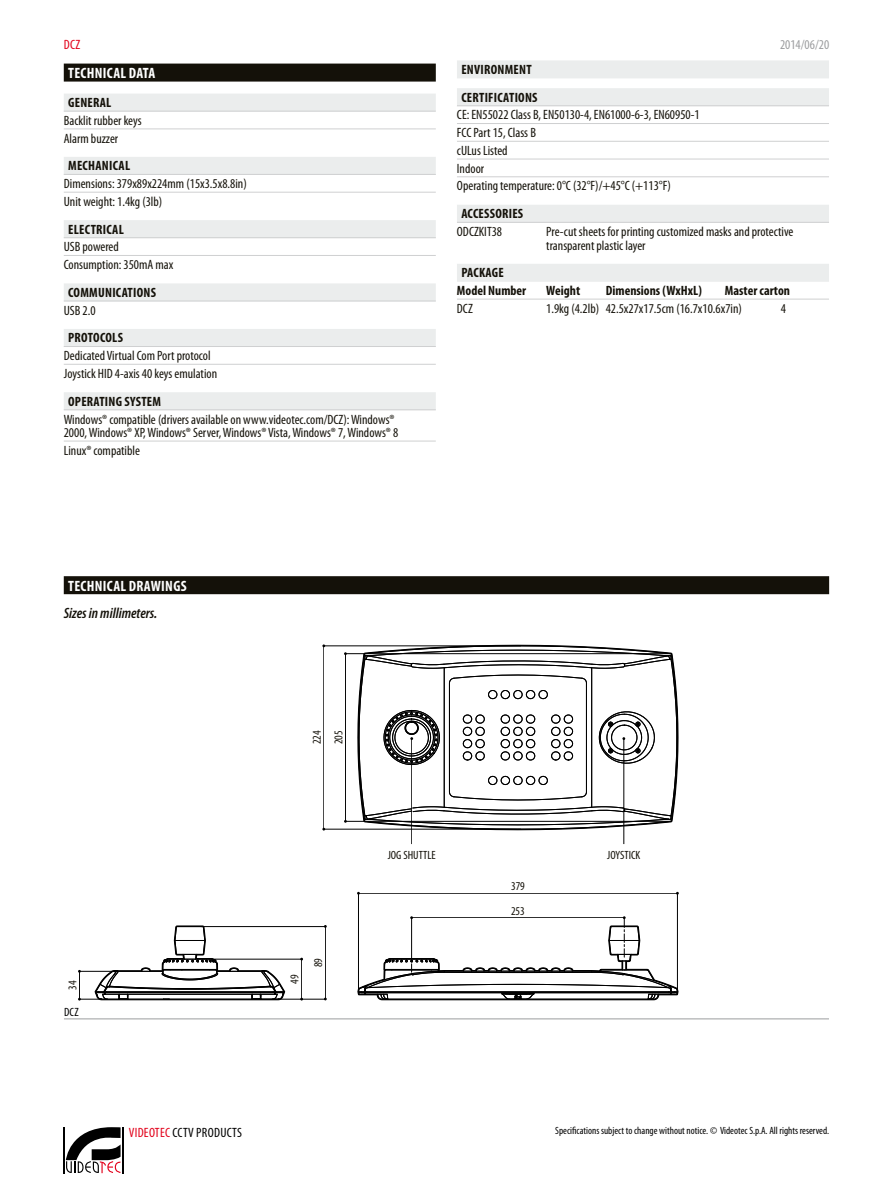
<style>
.page{position:relative;width:893px;height:1191px;background:#fff}
.page>*{position:absolute;margin:0;border:0;box-sizing:border-box;transform-origin:0 0}
.t1{font:700 condensed 15px "Myriad Pro";letter-spacing:.02em;color:#fff}
.t2{font:italic 600 condensed 15px "Myriad Pro";color:#141109}
.t3{font:condensed 13.5px/17.7px "Myriad Pro";color:#141109}
.t4{font:700 condensed 13.5px/27.8px "Myriad Pro";letter-spacing:.02em;color:#141109}
.t5{font:700 condensed 13.5px/17.7px "Myriad Pro";color:#141109}
.t6{font:condensed 13.5px "Myriad Pro";letter-spacing:.02em;color:#000}
.t7{font:condensed 13.5px "Myriad Pro";color:#9c9d9f}
.t8{font:condensed 13.5px "Myriad Pro";color:#e2001a}
.t9{font:condensed 12px/24.5px "Myriad Pro";color:#141109}
.t10{font:condensed 12px "Myriad Pro";color:#000}
.t11{font:condensed 10.5px "Myriad Pro";color:#000}
.s1{color:#e2001a}
</style>
<div class="page">
<hr style="left:64px;top:1127px;width:1px;height:46px;background:#000">
<hr style="left:122px;top:1127px;width:1px;height:46px;background:#000">
<svg style="left:66px;top:1127px;width:55px;height:46px"></svg>
<div style="left:64px;top:64px;width:372px;height:18px;background:#141109"></div>
<div style="left:64px;top:94px;width:372px;height:18px;background:#ebeded"></div>
<hr style="left:64px;top:111px;width:372px;height:1px;background:#cfd0d1">
<hr style="left:64px;top:129px;width:372px;height:1px;background:#cfd0d1">
<div style="left:64px;top:157px;width:372px;height:18px;background:#ebeded"></div>
<hr style="left:64px;top:174px;width:372px;height:1px;background:#cfd0d1">
<hr style="left:64px;top:192px;width:372px;height:1px;background:#cfd0d1">
<div style="left:64px;top:220px;width:372px;height:18px;background:#ebeded"></div>
<hr style="left:64px;top:237px;width:372px;height:1px;background:#cfd0d1">
<hr style="left:64px;top:255px;width:372px;height:1px;background:#cfd0d1">
<div style="left:64px;top:283px;width:372px;height:18px;background:#ebeded"></div>
<hr style="left:64px;top:301px;width:372px;height:1px;background:#cfd0d1">
<div style="left:64px;top:329px;width:372px;height:18px;background:#ebeded"></div>
<hr style="left:64px;top:346px;width:372px;height:1px;background:#cfd0d1">
<hr style="left:64px;top:364px;width:372px;height:1px;background:#cfd0d1">
<div style="left:64px;top:392px;width:372px;height:18px;background:#ebeded"></div>
<hr style="left:64px;top:409px;width:372px;height:1px;background:#cfd0d1">
<hr style="left:64px;top:441px;width:372px;height:1px;background:#cfd0d1">
<div style="left:457px;top:60px;width:372px;height:18px;background:#ebeded"></div>
<div style="left:457px;top:88px;width:372px;height:18px;background:#ebeded"></div>
<hr style="left:457px;top:105px;width:372px;height:1px;background:#cfd0d1">
<hr style="left:457px;top:123px;width:372px;height:1px;background:#cfd0d1">
<hr style="left:457px;top:141px;width:372px;height:1px;background:#cfd0d1">
<hr style="left:457px;top:159px;width:372px;height:1px;background:#cfd0d1">
<hr style="left:457px;top:176px;width:372px;height:1px;background:#cfd0d1">
<div style="left:457px;top:205px;width:372px;height:18px;background:#ebeded"></div>
<hr style="left:457px;top:222px;width:372px;height:1px;background:#cfd0d1">
<div style="left:457px;top:264px;width:372px;height:18px;background:#ebeded"></div>
<hr style="left:457px;top:299px;width:372px;height:1px;background:#cfd0d1">
<div style="left:64px;top:576px;width:765px;height:18px;background:#141109"></div>
<hr style="left:358px;top:893px;width:1px;height:98px;background:#000">
<hr style="left:677px;top:893px;width:1px;height:98px;background:#000">
<hr style="left:358px;top:893px;width:319px;height:1px;background:#000">
<hr style="left:255px;top:999px;width:70px;height:1px;background:#000">
<hr style="left:201px;top:926px;width:124px;height:1px;background:#000">
<hr style="left:325px;top:926px;width:1px;height:73px;background:#000">
<hr style="left:345px;top:653px;width:326px;height:1px;background:#000">
<hr style="left:345px;top:821px;width:326px;height:1px;background:#000">
<hr style="left:345px;top:653px;width:1px;height:168px;background:#000">
<hr style="left:324px;top:645px;width:197px;height:1px;background:#000">
<hr style="left:324px;top:829px;width:197px;height:1px;background:#000">
<hr style="left:324px;top:646px;width:1px;height:183px;background:#000">
<hr style="left:212px;top:959px;width:90px;height:1px;background:#000">
<hr style="left:301px;top:959px;width:1px;height:40px;background:#000">
<svg style="left:78px;top:925px;width:207px;height:75px"></svg>
<hr style="left:624px;top:738px;width:1px;height:106px;background:#000">
<hr style="left:412px;top:738px;width:1px;height:106px;background:#000">
<svg style="left:358px;top:645px;width:320px;height:184px"></svg>
<svg style="left:357px;top:916px;width:322px;height:84px"></svg>
<hr style="left:64px;top:1018px;width:765px;height:1px;background:#9c9d9f">
<p class="t8" style="left:64px;top:37px;width:18px">DCZ</p>
<p class="t7" style="left:780px;top:37px;width:51px">2014/06/20</p>
<p class="t1" style="left:68px;top:64px;width:89px">TECHNICAL DATA</p>
<p class="t4" style="left:68px;top:88px;width:45px">GENERAL</p>
<p class="t3" style="left:64px;top:111px;width:79px">Backlit rubber keys<br>Alarm buzzer</p>
<p class="t4" style="left:68px;top:152px;width:63px">MECHANICAL</p>
<p class="t3" style="left:64px;top:175px;width:184px">Dimensions: 379x89x224mm (15x3.5x8.8in)<br>Unit weight: 1.4kg (3lb)</p>
<p class="t4" style="left:68px;top:215px;width:57px">ELECTRICAL</p>
<p class="t3" style="left:64px;top:238px;width:111px">USB powered<br>Consumption: 350mA max</p>
<p class="t4" style="left:68px;top:278px;width:89px">COMMUNICATIONS</p>
<p class="t3" style="left:64px;top:301px;width:33px">USB 2.0</p>
<p class="t4" style="left:68px;top:324px;width:56px">PROTOCOLS</p>
<p class="t3" style="left:64px;top:347px;width:155px">Dedicated Virtual Com Port protocol<br>Joystick HID 4-axis 40 keys emulation</p>
<p class="t4" style="left:68px;top:387px;width:95px">OPERATING SYSTEM</p>
<p class="t3" style="left:64px;top:412px;width:336px;line-height:13.5px">Windows® compatible (drivers available on www.videotec.com/DCZ): Windows®<br>2000, Windows® XP, Windows® Server, Windows® Vista, Windows® 7, Windows® 8</p>
<p class="t3" style="left:64px;top:441px;width:78px">Linux® compatible</p>
<p class="t1" style="left:68px;top:576px;width:120px">TECHNICAL DRAWINGS</p>
<p class="t2" style="left:64px;top:605px;width:95px">Sizes in millimeters.</p>
<p class="t9" style="left:306px;top:744px;width:15px;line-height:21.6px;rotate:-90deg">224<br>205</p>
<p class="t4" style="left:461px;top:55px;width:78px">ENVIRONMENT<br>CERTIFICATIONS</p>
<p class="t3" style="left:457px;top:106px;width:244px">CE: EN55022 Class B, EN50130-4, EN61000-6-3, EN60950-1<br>FCC Part 15, Class B<br>cULus Listed<br>Indoor<br>Operating temperature: 0°C (32°F)/+45°C (+113°F)</p>
<p class="t4" style="left:461px;top:200px;width:63px">ACCESSORIES</p>
<p class="t3" style="left:457px;top:222px;width:47px">ODCZKIT38</p>
<p class="t3" style="left:546px;top:225px;width:249px;line-height:13.5px">Pre-cut sheets for printing customized masks and protective transparent plastic layer</p>
<p class="t5" style="left:457px;top:264px;width:71px;text-indent:4px">PACKAGE<br>Model Number</p>
<p class="t4" style="left:546px;top:276px;width:35px">Weight</p>
<p class="t5" style="left:606px;top:281px;width:98px">Dimensions (WxHxL)</p>
<p class="t5" style="left:725px;top:281px;width:67px">Master carton</p>
<p class="t3" style="left:457px;top:299px;width:17px">DCZ</p>
<p class="t3" style="left:546px;top:299px;width:197px">1.9kg (4.2lb) 42.5x27x17.5cm (16.7x10.6x7in)</p>
<p class="t3" style="left:781px;top:299px;width:7px">4</p>
<p class="t9" style="left:388px;top:843px;width:49px">JOG SHUTTLE</p>
<p class="t9" style="left:607px;top:843px;width:35px">JOYSTICK</p>
<p class="t9" style="left:60px;top:989px;width:11px;rotate:-90deg">34</p>
<p class="t10" style="left:64px;top:1004px;width:16px">DCZ</p>
<p class="t9" style="left:283px;top:983px;width:11px;rotate:-90deg">49</p>
<p class="t9" style="left:306px;top:967px;width:11px;rotate:-90deg">89</p>
<p class="t6" style="left:129px;top:1124px;width:115px"><span class="s1">VIDEOTEC</span> CCTV PRODUCTS</p>
<p class="t9" style="left:511px;top:874px;width:15px">379<br>253</p>
<p class="t11" style="left:555px;top:1124px;width:275px">Specifications subject to change without notice. © Videotec S.p.A. All rights reserved.</p>
</div>
